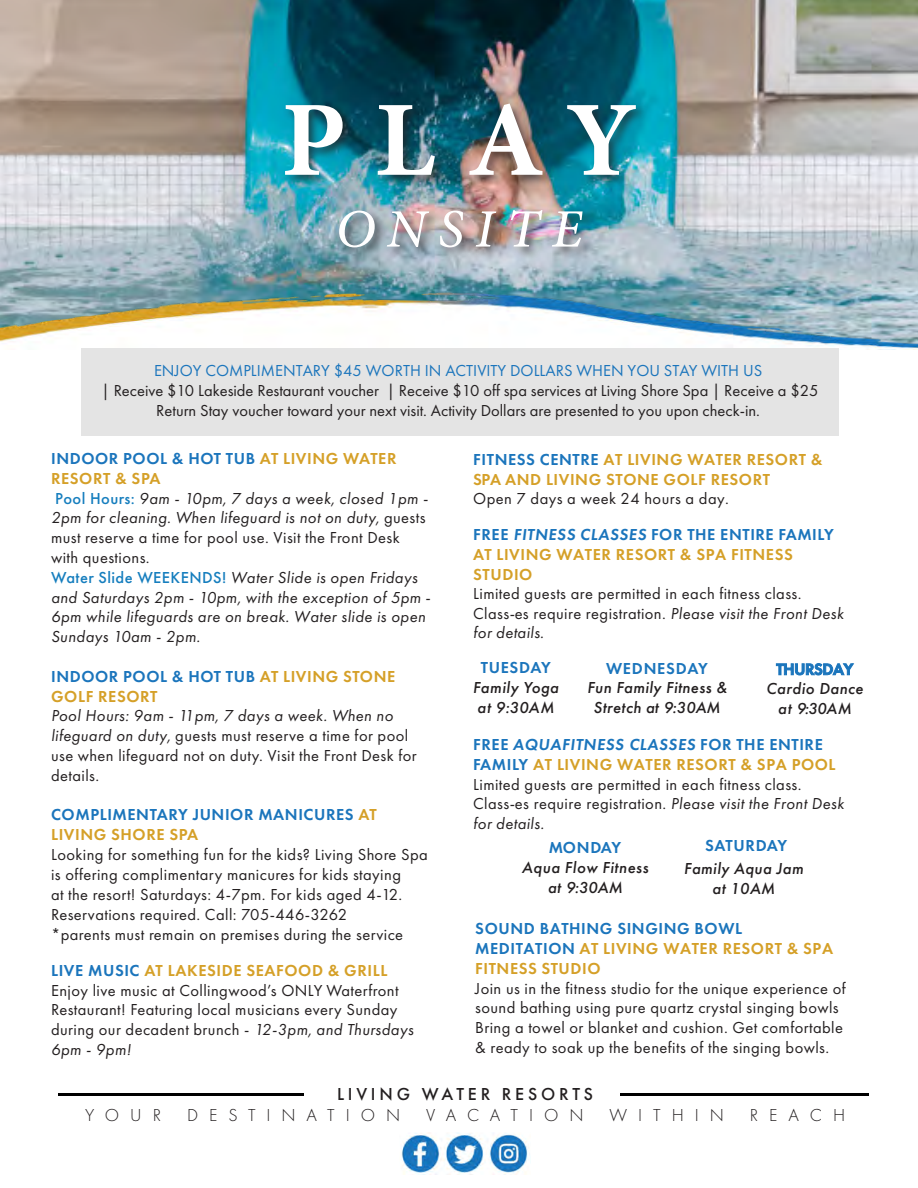
<style>
.page{position:relative;width:918px;height:1188px;background:#fff}
.page>*{position:absolute;margin:0;border:0;box-sizing:border-box;transform-origin:0 0}
.t1{font:700 150px "Adobe Arabic";color:#fff}
.t2{font:italic 75.75px "Adobe Arabic";letter-spacing:.16em;color:#fff}
.t3{font:300 18px "Futura PT";letter-spacing:.61em;color:#231f20}
.t4{font:500 18px "Futura PT";letter-spacing:.21em;color:#231f20}
.t5{font:300 18px "Futura PT";letter-spacing:.59em;color:#231f20}
.futura_book__11_black_paragraph_1{font:16.5px/19.8px "Futura PT";letter-spacing:.025em;color:#231f20}
.futura_book__11_black_paragraph_1-2{font:italic 16.5px/19.8px "Futura PT";letter-spacing:.025em;color:#231f20}
.futura_book__11_black_paragraph_1-3{font:16.5px/19.6px "Futura PT";color:#231f20;text-align:center}
.futura_book__11_black_paragraph_1-4{font:italic 500 16.5px/19.8px "Futura PT";letter-spacing:.025em;color:#231f20;text-align:center}
.futura_book__11_black_paragraph_1-5{font:600 16.5px/19.6px "Futura PT";letter-spacing:.035em;color:#d5a028}
.futura_book__11_black_paragraph_1-6{font:600 16.5px "Futura PT";letter-spacing:.04em;color:#1b75bc}
.s1{color:#1b75bc}
.s2{font-weight:600;font-style:normal;color:#1b75bc}
.s3{font-weight:600;font-style:normal;color:#d5a028}
.s4{font-weight:500;font-style:normal;color:#167ebe}
.s5{font-style:normal}
.s6{font-weight:600;color:#1b75bc}
.s7{font-weight:600;color:#d5a028}
.s8{font-style:italic}
.s9{font-weight:400;color:#231f20}
.s10{font-weight:600;font-style:italic;color:#1b75bc}
</style>
<div class="page">
<img style="left:0;top:0;width:918px;height:292px">
<div style="left:282px;top:101px;width:366px;height:87px;background:#231f20;opacity:.72"></div>
<div style="left:336px;top:208px;width:259px;height:52px;background:#231f20;opacity:.72"></div>
<img style="left:0;top:292px;width:918px;height:58px">
<hr style="left:59px;top:1093px;width:245px;height:2px;background:#000">
<hr style="left:620px;top:1094px;width:249px;height:2px;background:#000">
<img style="left:401px;top:1132px;width:127px;height:43px">
<div style="left:81px;top:348px;width:757px;height:87px;background:#e4e4e4"></div>
<p class="t1" style="left:281px;top:35px;width:357px">PLAY</p>
<p class="t2" style="left:335px;top:176px;width:248px">ONSITE</p>
<p class="futura_book__11_black_paragraph_1-3" style="left:102px;top:361px;width:718px"><span class="s1">ENJOY COMPLIMENTARY $45 WORTH IN ACTIVITY DOLLARS WHEN YOU STAY WITH US<br></span>| Receive $10 Lakeside Restaurant voucher | Receive $10 off spa services at Living Shore Spa | Receive a $25<br>Return Stay voucher toward your next visit. Activity Dollars are presented to you upon check-in.</p>
<p class="futura_book__11_black_paragraph_1-2" style="left:51px;top:449px;width:381px"><span class="s2">INDOOR POOL &amp; HOT TUB</span> <span class="s3">AT LIVING WATER RESORT &amp; SPA<br></span><span class="s4">Pool Hours:</span> 9am - 10pm, 7 days a week, closed 1pm - 2pm for cleaning. When lifeguard is not on duty, <span class="s5">guests must reserve a time for pool use. Visit the Front Desk with questions.<br></span><span class="s4">Water Slide WEEKENDS!</span> Water Slide is open Fridays and Saturdays 2pm - 10pm, with the exception of 5pm - 6pm while lifeguards are on break. Water slide is open Sundays 10am - 2pm.</p>
<p class="futura_book__11_black_paragraph_1" style="left:51px;top:666px;width:367px"><span class="s6">INDOOR POOL &amp; HOT TUB</span> <span class="s7">AT LIVING STONE GOLF RESORT<br></span><span class="s8">Pool Hours: 9am - 11pm, 7 days a week. When no lifeguard on duty,</span> guests must reserve a time for pool use when lifeguard not on duty. Visit the Front Desk for details.</p>
<p class="futura_book__11_black_paragraph_1" style="left:51px;top:805px;width:378px"><span class="s6">COMPLIMENTARY JUNIOR MANICURES</span> <span class="s7">AT LIVING SHORE SPA<br></span>Looking for something fun for the kids? Living Shore Spa is offering complimentary manicures for kids staying<br>at the resort! Saturdays: 4-7pm. For kids aged 4-12.<br>Reservations required. Call: 705-446-3262<br>*parents must remain on premises during the service</p>
<p class="futura_book__11_black_paragraph_1" style="left:51px;top:961px;width:364px"><span class="s6">LIVE MUSIC</span> <span class="s7">AT LAKESIDE SEAFOOD &amp; GRILL </span>Enjoy live music at Collingwood’s ONLY Waterfront Restaurant! Featuring local musicians every Sunday during our decadent brunch - <span class="s8">12-3pm, and Thursdays 6pm - 9pm!</span></p>
<p class="futura_book__11_black_paragraph_1-5" style="left:473px;top:449px;width:351px"><span class="s1">FITNESS CENTRE</span> AT LIVING WATER RESORT &amp;<br>SPA AND LIVING STONE GOLF RESORT<br><span class="s9">Open 7 days a week 24 hours a day.</span></p>
<p class="futura_book__11_black_paragraph_1" style="left:473px;top:525px;width:372px"><span class="s6">FREE</span> <span class="s10">FITNESS CLASSES</span> <span class="s6">FOR THE ENTIRE FAMILY </span><span class="s7">AT LIVING WATER RESORT &amp; SPA FITNESS STUDIO<br></span>Limited guests are permitted in each fitness class.<br>Class-es require registration. <span class="s8">Please visit the Front Desk for details.</span></p>
<p class="futura_book__11_black_paragraph_1-6" style="left:481px;top:657px;width:71px">TUESDAY</p>
<p class="futura_book__11_black_paragraph_1-4" style="left:473px;top:678px;width:88px;text-align:left">Family Yoga at 9:30AM</p>
<p class="futura_book__11_black_paragraph_1-4" style="left:587px;top:659px;width:141px"><span class="s2">WEDNESDAY<br></span>Fun Family Fitness &amp;<br>Stretch at 9:30AM</p>
<p class="futura_book__11_black_paragraph_1-4" style="left:766px;top:659px;width:99px"><span class="s2">THURSDAY<br></span>Cardio Dance at 9:30AM</p>
<p class="futura_book__11_black_paragraph_1" style="left:473px;top:735px;width:372px"><span class="s6">FREE AQUAFITNESS</span> <span class="s10">CLASSES</span> <span class="s6">FOR THE ENTIRE FAMILY</span> <span class="s7">AT LIVING WATER RESORT &amp; SPA POOL </span>Limited guests are permitted in each fitness class.<br>Class-es require registration. <span class="s8">Please visit the Front Desk for details.</span></p>
<p class="futura_book__11_black_paragraph_1-6" style="left:705px;top:835px;width:84px">SATURDAY</p>
<p class="futura_book__11_black_paragraph_1-4" style="left:684px;top:859px;width:121px">Family Aqua Jam at 10AM</p>
<p class="futura_book__11_black_paragraph_1" style="left:475px;top:919px;width:372px"><span class="s6">SOUND BATHING SINGING BOWL MEDITATION</span> <span class="s7">AT LIVING WATER RESORT &amp; SPA FITNESS STUDIO<br></span>Join us in the fitness studio for the unique experience of sound bathing using pure quartz crystal singing bowls Bring a towel or blanket and cushion. Get comfortable &amp; ready to soak up the benefits of the singing bowls.</p>
<p class="futura_book__11_black_paragraph_1-4" style="left:522px;top:838px;width:128px"><span class="s2">MONDAY<br></span>Aqua Flow Fitness at 9:30AM</p>
<p class="t4" style="left:337px;top:1083px;width:258px">LIVING WATER RESORTS</p>
<p class="t3" style="left:85px;top:1105px;width:77px">YOUR</p>
<p class="t3" style="left:187px;top:1105px;width:215px">DESTINATION</p>
<p class="t5" style="left:426px;top:1105px;width:159px">VACATION</p>
<p class="t3" style="left:610px;top:1105px;width:116px">WITHIN</p>
<p class="t3" style="left:750px;top:1105px;width:97px">REACH</p>
</div>
